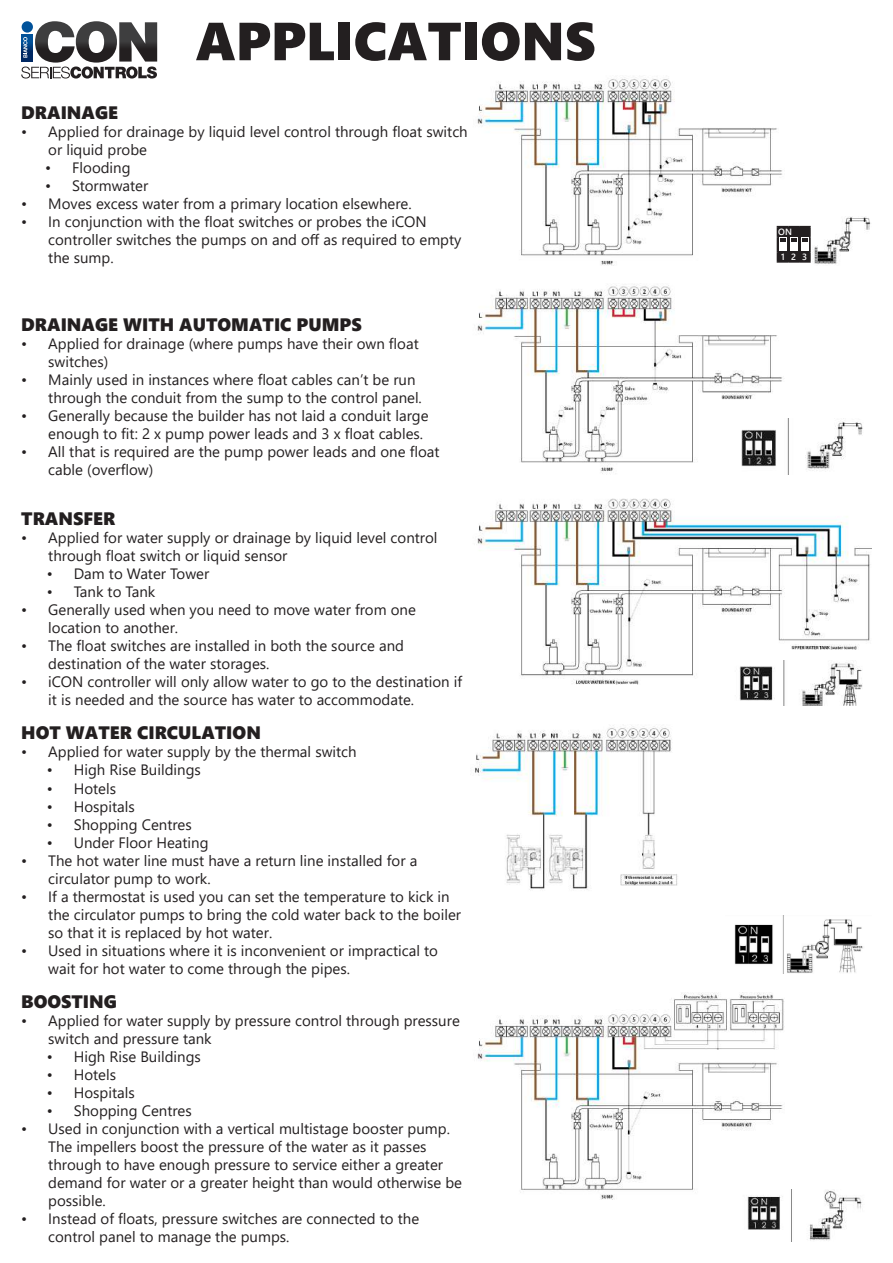
<style>
.page{position:relative;width:893px;height:1263px;background:#fff}
.page>*{position:absolute;margin:0;border:0;box-sizing:border-box;transform-origin:0 0}
.t1{font:53.55px "Segoe UI Black";color:#231f20}
.t2{font:18px "Segoe UI Black";color:#231f20}
.t3{font:15px/18px "Segoe UI";color:#231f20}
.t4{font:600 9px "Segoe UI";color:#fff}
</style>
<div class="page">
<img style="left:477px;top:284px;width:311px;height:190px">
<img style="left:731px;top:419px;width:132px;height:56px">
<img style="left:477px;top:992px;width:307px;height:207px">
<img style="left:737px;top:1189px;width:125px;height:53px">
<img style="left:477px;top:498px;width:395px;height:187px">
<img style="left:730px;top:660px;width:142px;height:45px">
<svg style="left:21px;top:21px;width:136px;height:58px"></svg>
<img style="left:734px;top:915px;width:129px;height:58px">
<img style="left:475px;top:725px;width:203px;height:165px">
<img style="left:477px;top:78px;width:311px;height:187px">
<img style="left:812px;top:216px;width:59px;height:48px">
<svg style="left:777px;top:226px;width:34px;height:37px"></svg>
<h1 class="t1" style="left:196px;top:2px;width:401px">APPLICATIONS</h1>
<p class="t2" style="left:21px;top:99px;width:98px">DRAINAGE</p>
<p class="t3" style="left:48px;top:122px;width:421px;text-indent:-27px">• Applied for drainage by liquid level control through float switch or liquid probe</p>
<p class="t3" style="left:45px;top:158px;width:87px">• Flooding</p>
<p class="t3" style="left:45px;top:176px;width:105px">• Stormwater</p>
<p class="t3" style="left:21px;top:194px;width:392px">• Moves excess water from a primary location elsewhere.</p>
<p class="t3" style="left:48px;top:212px;width:415px;text-indent:-27px">• In conjunction with the float switches or probes the iCON controller switches the pumps on and off as required to empty the sump.</p>
<p class="t2" style="left:21px;top:312px;width:342px">DRAINAGE WITH AUTOMATIC PUMPS</p>
<p class="t3" style="left:48px;top:334px;width:372px;text-indent:-27px">• Applied for drainage (where pumps have their own float switches)</p>
<p class="t3" style="left:48px;top:370px;width:375px;text-indent:-27px">• Mainly used in instances where float cables can’t be run through the conduit from the sump to the control panel.</p>
<p class="t3" style="left:48px;top:406px;width:382px;text-indent:-27px">• Generally because the builder has not laid a conduit large enough to fit: 2 x pump power leads and 3 x float cables.</p>
<p class="t3" style="left:48px;top:442px;width:393px;text-indent:-27px">• All that is required are the pump power leads and one float cable (overflow)</p>
<p class="t2" style="left:21px;top:506px;width:96px">TRANSFER</p>
<p class="t3" style="left:48px;top:529px;width:391px;text-indent:-27px">• Applied for water supply or drainage by liquid level control through float switch or liquid sensor</p>
<p class="t3" style="left:47px;top:565px;width:164px">• Dam to Water Tower</p>
<p class="t3" style="left:47px;top:583px;width:110px">• Tank to Tank</p>
<p class="t3" style="left:48px;top:601px;width:369px;text-indent:-27px">• Generally used when you need to move water from one location to another.</p>
<p class="t3" style="left:48px;top:637px;width:357px;text-indent:-27px">• The float switches are installed in both the source and destination of the water storages.</p>
<p class="t3" style="left:48px;top:673px;width:415px;text-indent:-27px">• iCON controller will only allow water to go to the destination if it is needed and the source has water to accommodate.</p>
<p class="t2" style="left:21px;top:720px;width:241px">HOT WATER CIRCULATION</p>
<p class="t3" style="left:21px;top:743px;width:337px">• Applied for water supply by the thermal switch</p>
<p class="t3" style="left:47px;top:761px;width:156px">• High Rise Buildings</p>
<p class="t3" style="left:47px;top:779px;width:71px">• Hotels</p>
<p class="t3" style="left:47px;top:797px;width:89px">• Hospitals</p>
<p class="t3" style="left:47px;top:815px;width:147px">• Shopping Centres</p>
<p class="t3" style="left:47px;top:833px;width:163px">• Under Floor Heating</p>
<p class="t3" style="left:48px;top:851px;width:371px;text-indent:-27px">• The hot water line must have a return line installed for a circulator pump to work.</p>
<p class="t3" style="left:48px;top:887px;width:414px;text-indent:-27px">• If a thermostat is used you can set the temperature to kick in the circulator pumps to bring the cold water back to the boiler so that it is replaced by hot water.</p>
<p class="t3" style="left:48px;top:941px;width:391px;text-indent:-27px">• Used in situations where it is inconvenient or impractical to wait for hot water to come through the pipes.</p>
<p class="t2" style="left:21px;top:988px;width:97px">BOOSTING</p>
<p class="t3" style="left:48px;top:1011px;width:413px;text-indent:-27px">• Applied for water supply by pressure control through pressure switch and pressure tank</p>
<p class="t3" style="left:47px;top:1047px;width:156px">• High Rise Buildings</p>
<p class="t3" style="left:47px;top:1065px;width:71px">• Hotels</p>
<p class="t3" style="left:47px;top:1083px;width:89px">• Hospitals</p>
<p class="t3" style="left:47px;top:1101px;width:147px">• Shopping Centres</p>
<p class="t3" style="left:48px;top:1119px;width:415px;text-indent:-27px">• Used in conjunction with a vertical multistage booster pump.<br>The impellers boost the pressure of the water as it passes through to have enough pressure to service either a greater demand for water or a greater height than would otherwise be possible.</p>
<p class="t3" style="left:48px;top:1209px;width:372px;text-indent:-27px">• Instead of floats, pressure switches are connected to the control panel to manage the pumps.</p>
<p class="t4" style="left:778px;top:225px;width:15px">ON</p>
<p class="t4" style="left:781px;top:250px;width:27px">123</p>
</div>
